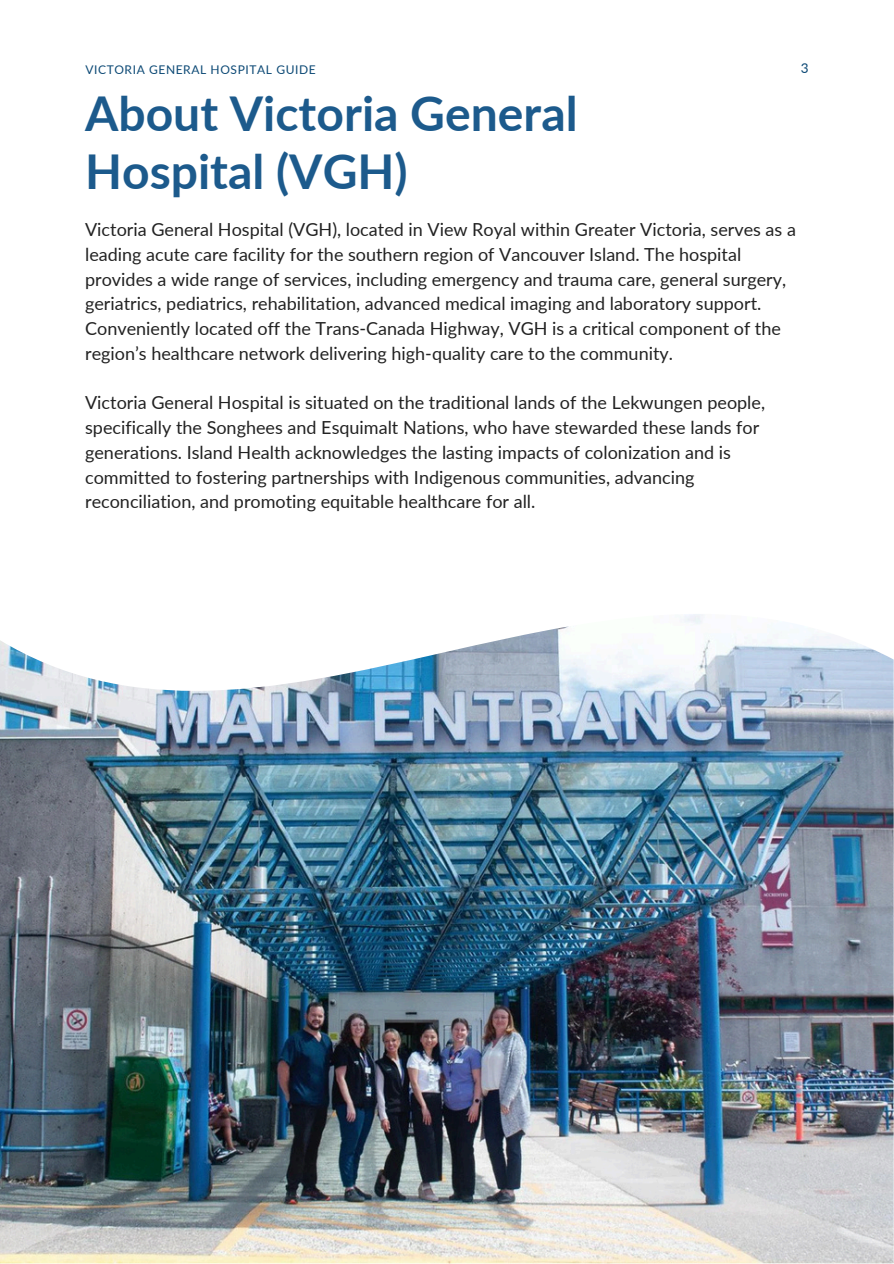
<style>
.page{position:relative;width:894px;height:1264px;background:#fff}
.page>*{position:absolute;margin:0;border:0;box-sizing:border-box;transform-origin:0 0}
.t1{font:700 48px/57.3px "Lato";color:#1c5a8c}
.t2{font:18px/24.8px "Lato";color:#222}
.t3{font:13.5px "Lato";color:#0c4975}
.t4{font:12px "Lato";letter-spacing:.05em;color:#0c4975}
</style>
<div class="page">
<img style="left:0;top:614px;width:893px;height:649px">
<h2 class="t4" style="left:85px;top:62px;width:232px">VICTORIA GENERAL HOSPITAL GUIDE</h2>
<p class="t3" style="left:800px;top:60px;width:9px">3</p>
<p class="t1" style="left:85px;top:84px;width:494px">About Victoria General<br>Hospital (VGH)</p>
<h1 class="t2" style="left:85px;top:217px;width:712px">Victoria General Hospital (VGH), located in View Royal within Greater Victoria, serves as a leading acute care facility for the southern region of Vancouver Island. The hospital provides a wide range of services, including emergency and trauma care, general surgery, geriatrics, pediatrics, rehabilitation, advanced medical imaging and laboratory support.<br>Conveniently located off the Trans-Canada Highway, VGH is a critical component of the region’s healthcare network delivering high-quality care to the community.</h1>
<h2 class="t2" style="left:85px;top:390px;width:681px">Victoria General Hospital is situated on the traditional lands of the Lekwungen people, specifically the Songhees and Esquimalt Nations, who have stewarded these lands for generations. Island Health acknowledges the lasting impacts of colonization and is committed to fostering partnerships with Indigenous communities, advancing reconciliation, and promoting equitable healthcare for all.</h2>
</div>
